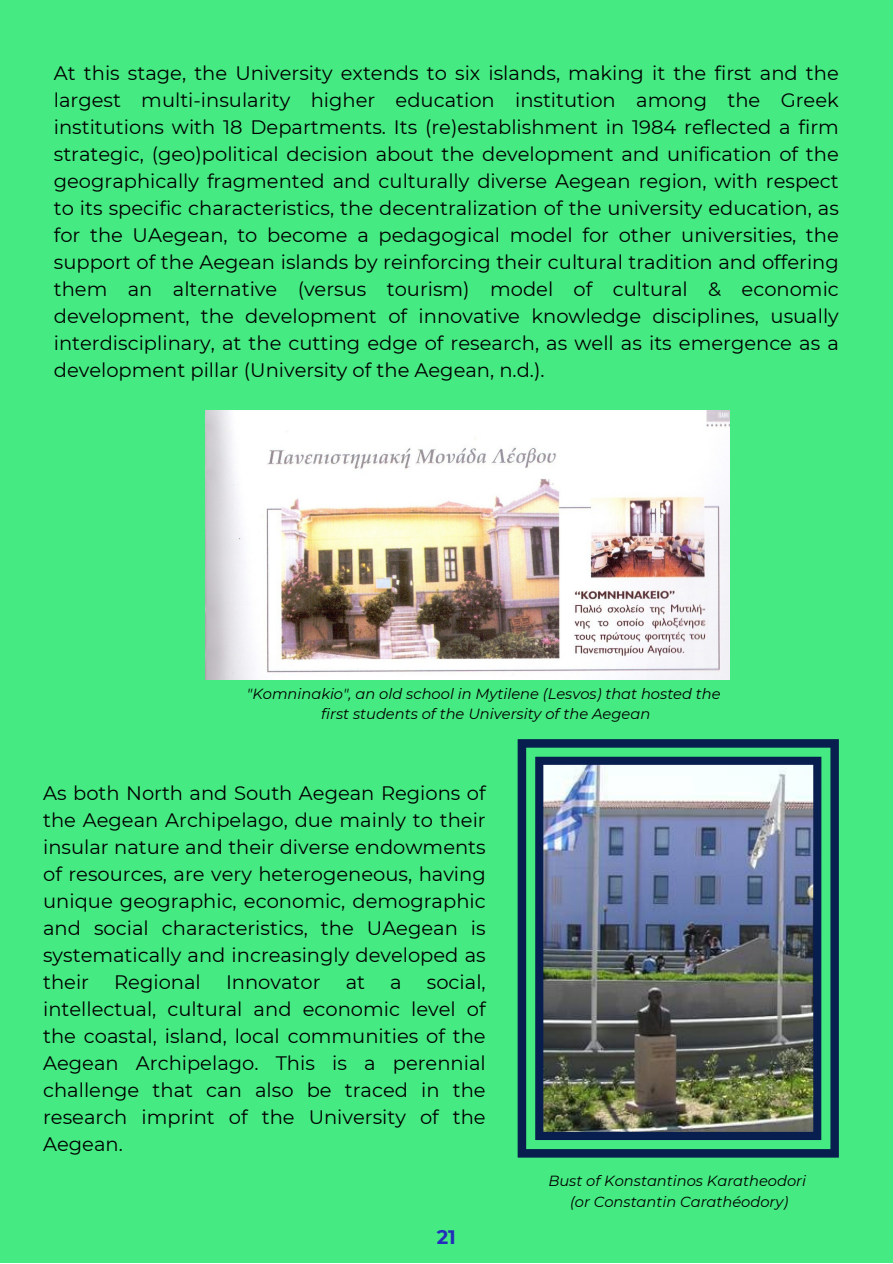
<style>
.page{position:relative;width:893px;height:1264px;background:#fff}
.page>*{position:absolute;margin:0;border:0;box-sizing:border-box;transform-origin:0 0}
.t1{font:19.5px/27px "Montserrat";color:#000;text-align:justify}
.t2{font:700 19.5px "Montserrat";color:#232dbb}
.t3{font:italic 14.7px "Montserrat";color:#000}
</style>
<div class="page">
<div style="left:0;top:0;width:892px;height:1262px;background:#45eb82"></div>
<img style="left:205px;top:410px;width:524px;height:269px">
<img style="left:517px;top:739px;width:321px;height:418px">
<p class="t1" style="left:54px;top:59px;width:786px">At this stage, the University extends to six islands, making it the first and the largest multi-insularity higher education institution among the Greek institutions with 18 Departments. Its (re)establishment in 1984 reflected a firm strategic, (geo)political decision about the development and unification of the geographically fragmented and culturally diverse Aegean region, with respect to its specific characteristics, the decentralization of the university education, as for the UAegean, to become a pedagogical model for other universities, the support of the Aegean islands by reinforcing their cultural tradition and offering them an alternative (versus tourism) model of cultural &amp; economic development, the development of innovative knowledge disciplines, usually interdisciplinary, at the cutting edge of research, as well as its emergence as a development pillar (University of the Aegean, n.d.).</p>
<p class="t3" style="left:247px;top:685px;width:475px">"Komninakio", an old school in Mytilene (Lesvos) that hosted the</p>
<p class="t3" style="left:321px;top:705px;width:330px">first students of the University of the Aegean</p>
<p class="t1" style="left:43px;top:779px;width:444px">As both North and South Aegean Regions of the Aegean Archipelago, due mainly to their insular nature and their diverse endowments of resources, are very heterogeneous, having unique geographic, economic, demographic and social characteristics, the UAegean is systematically and increasingly developed as their</p>
<p class="t1" style="left:43px;top:968px;width:444px;text-indent:384px">social, intellectual, cultural and economic level of the coastal, island, local communities of the Aegean Archipelago. This is a perennial challenge that can also be traced in the research imprint of the University of the Aegean.</p>
<p class="t1" style="left:114px;top:968px;width:88px">Regional</p>
<p class="t1" style="left:226px;top:968px;width:96px">Innovator</p>
<p class="t1" style="left:345px;top:968px;width:21px">at</p>
<p class="t1" style="left:390px;top:968px;width:13px">a</p>
<p class="t2" style="left:437px;top:1225px;width:21px">21</p>
<p class="t3" style="left:548px;top:1171px;width:259px">Bust of Konstantinos Karatheodori</p>
<p class="t3" style="left:570px;top:1192px;width:220px">(or Constantin Carathéodory)</p>
</div>
